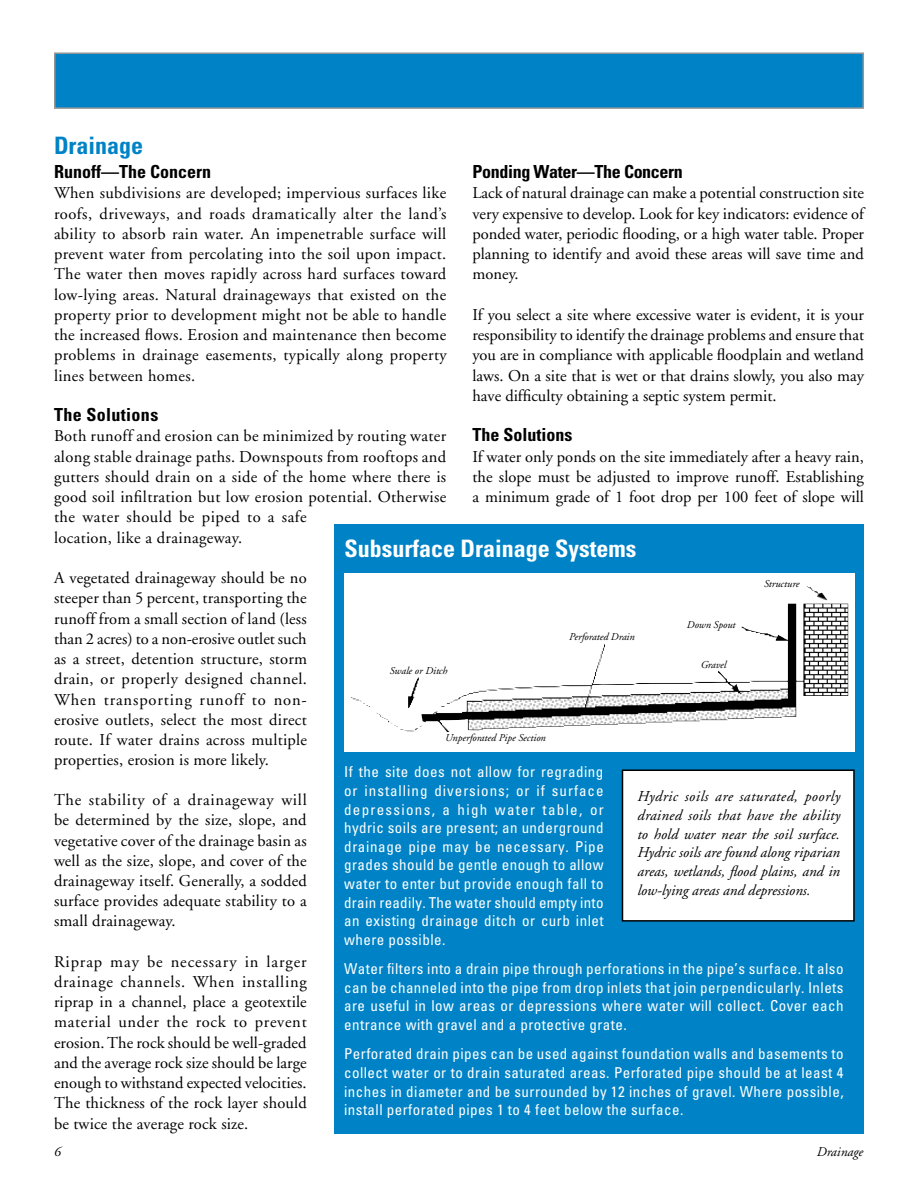
<style>
.page{position:relative;width:918px;height:1188px;background:#fff}
.page>*{position:absolute;margin:0;border:0;box-sizing:border-box;transform-origin:0 0}
.t1{font:700 condensed 24px "Univers";color:#fff}
.t2{font:700 condensed 24px "Univers";color:#0083c6}
.t3{font:700 condensed 18px "Univers";color:#000}
.t4{font:700 condensed 18px "Univers";letter-spacing:-.02em;color:#000}
.t5{font:700 condensed 18px "Univers";letter-spacing:.02em;color:#000}
.t6{font:16.5px/20.2px "Adobe Garamond";letter-spacing:.015em;color:#000;text-align:justify}
.t7{font:condensed 15px/18.6px "Univers";letter-spacing:.03em;color:#fff;text-align:justify}
.t8{font:italic 15px/18.8px "Adobe Garamond";color:#000;text-align:justify}
.t9{font:italic 13.5px "Adobe Garamond";color:#000}
.t10{font:italic 10.5px "Adobe Garamond";color:#000}
</style>
<div class="page">
<div style="left:55px;top:53px;width:808px;height:55px;background:#0083c6"></div>
<div style="left:54px;top:52px;width:810px;height:57px;border:2px solid #939598"></div>
<div style="left:334px;top:525px;width:530px;height:609px;background:#0083c6"></div>
<div style="left:622px;top:770px;width:232px;height:151px;background:#fff"></div>
<div style="left:622px;top:770px;width:233px;height:152px;border:2px solid #000"></div>
<div style="left:344px;top:573px;width:510px;height:178px;background:#fff"></div>
<img style="left:408px;top:586px;width:440px;height:145px">
<h1 class="t2" style="left:54px;top:131px;width:91px">Drainage</h1>
<p class="t3" style="left:54px;top:161px;width:159px">Runoff—The Concern</p>
<p class="t6" style="left:54px;top:183px;width:395px">When subdivisions are developed; impervious surfaces like roofs, driveways, and roads dramatically alter the land’s ability to absorb rain water. An impenetrable surface will prevent water from percolating into the soil upon impact.<br>The water then moves rapidly across hard surfaces toward low-lying areas. Natural drainageways that existed on the property prior to development might not be able to handle the increased flows. Erosion and maintenance then become problems in drainage easements, typically along property lines between homes.</p>
<p class="t5" style="left:54px;top:404px;width:106px">The Solutions</p>
<p class="t6" style="left:54px;top:426px;width:394px;text-align:left">Both runoff and erosion can be minimized by routing water along stable drainage paths. Downspouts from rooftops and gutters should drain on a side of the home where there is good soil infiltration but low erosion potential. Otherwise the water should be piped to a safe<br>location, like a drainageway.</p>
<p class="t6" style="left:54px;top:568px;width:255px">A vegetated drainageway should be no steeper than 5 percent, transporting the runoff from a small section of land (less than 2 acres) to a non-erosive outlet such as a street, detention structure, storm drain, or properly designed channel.<br>When transporting runoff to non&shy;erosive outlets, select the most direct route. If water drains across multiple properties, erosion is more likely.</p>
<p class="t6" style="left:54px;top:790px;width:254px">The stability of a drainageway will be determined by the size, slope, and vegetative cover of the drainage basin as well as the size, slope, and cover of the drainageway itself. Generally, a sodded surface provides adequate stability to a small drainageway.</p>
<p class="t6" style="left:54px;top:952px;width:254px">Riprap may be necessary in larger drainage channels. When installing riprap in a channel, place a geotextile material under the rock to prevent erosion. The rock should be well-graded and the average rock size should be large enough to withstand expected velocities.<br>The thickness of the rock layer should be twice the average rock size.</p>
<p class="t4" style="left:472px;top:161px;width:212px">Ponding Water—The Concern</p>
<p class="t6" style="left:472px;top:183px;width:393px">Lack of natural drainage can make a potential construction site very expensive to develop. Look for key indicators: evidence of ponded water, periodic flooding, or a high water table. Proper planning to identify and avoid these areas will save time and money.</p>
<p class="t6" style="left:472px;top:305px;width:393px">If you select a site where excessive water is evident, it is your responsibility to identify the drainage problems and ensure that you are in compliance with applicable floodplain and wetland laws. On a site that is wet or that drains slowly, you also may have difficulty obtaining a septic system permit.</p>
<p class="t3" style="left:472px;top:424px;width:102px">The Solutions</p>
<p class="t6" style="left:472px;top:447px;width:393px">If water only ponds on the site immediately after a heavy rain, the slope must be adjusted to improve runoff. Establishing a minimum grade of 1 foot drop per 100 feet of slope will</p>
<h1 class="t1" style="left:345px;top:534px;width:293px">Subsurface Drainage Systems</h1>
<p class="t10" style="left:764px;top:578px;width:37px">Structure</p>
<p class="t10" style="left:687px;top:619px;width:50px">Down Spout</p>
<p class="t10" style="left:701px;top:659px;width:28px">Gravel</p>
<p class="t10" style="left:569px;top:631px;width:67px">Perforated Drain</p>
<p class="t10" style="left:390px;top:665px;width:59px">Swale or Ditch</p>
<p class="t10" style="left:445px;top:732px;width:102px">Unperforated Pipe Section</p>
<p class="t7" style="left:344px;top:763px;width:261px">If the site does not allow for regrading or installing diversions; or if surface depressions, a high water table, or hydric soils are present; an underground drainage pipe may be necessary. Pipe grades should be gentle enough to allow water to enter but provide enough fall to drain readily. The water should empty into an existing drainage ditch or curb inlet where possible.</p>
<p class="t7" style="left:344px;top:959px;width:501px">Water filters into a drain pipe through perforations in the pipe’s surface. It also can be channeled into the pipe from drop inlets that join perpendicularly. Inlets are useful in low areas or depressions where water will collect. Cover each entrance with gravel and a protective grate.</p>
<p class="t7" style="left:344px;top:1045px;width:501px">Perforated drain pipes can be used against foundation walls and basements to collect water or to drain saturated areas. Perforated pipe should be at least 4 inches in diameter and be surrounded by 12 inches of gravel. Where possible, install perforated pipes 1 to 4 feet below the surface.</p>
<p class="t8" style="left:638px;top:788px;width:204px">Hydric soils are saturated, poorly drained soils that have the ability to hold water near the soil surface.<br>Hydric soils are found along riparian areas, wetlands, flood plains, and in low-lying areas and depressions.</p>
<p class="t9" style="left:54px;top:1145px;width:8px">6</p>
<p class="t9" style="left:817px;top:1145px;width:48px">Drainage</p>
</div>
